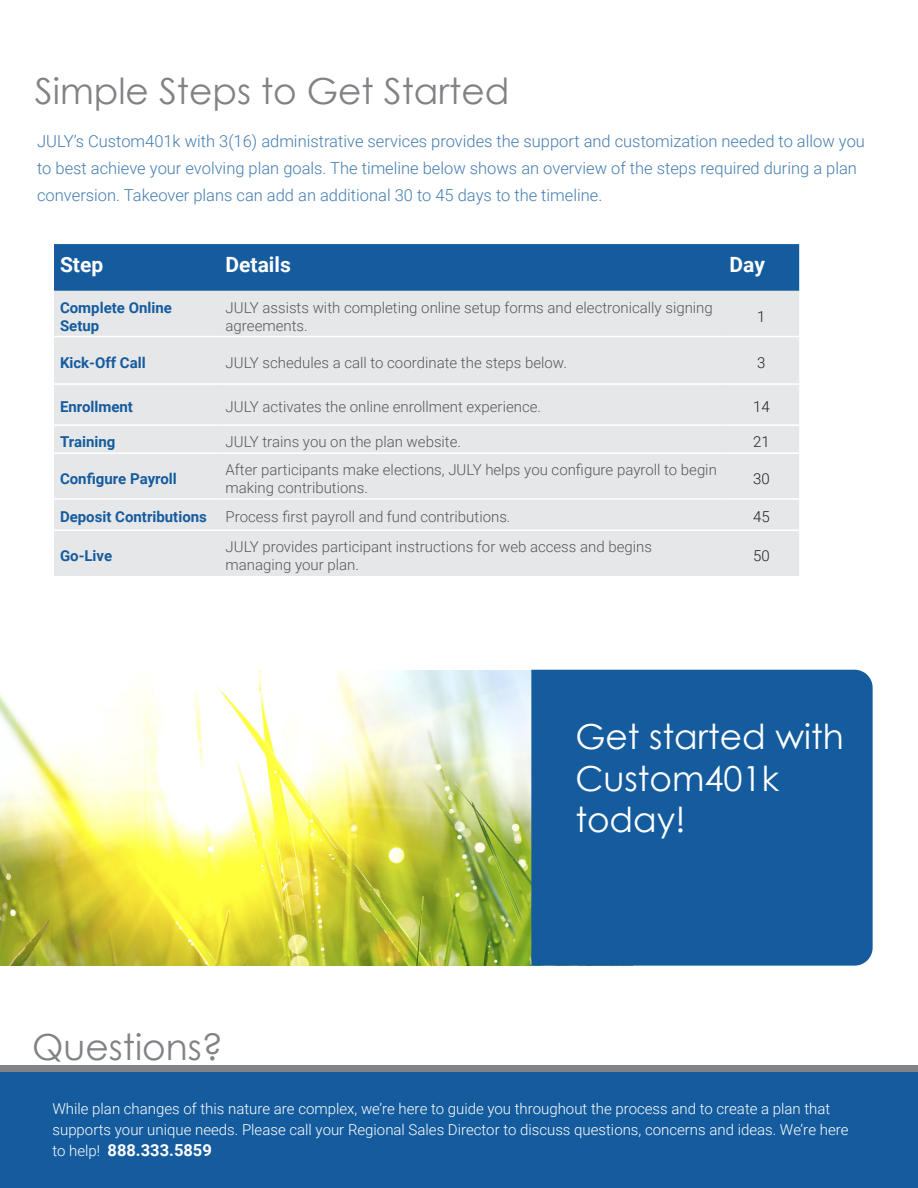
<style>
.page{position:relative;width:918px;height:1188px;background:#fff}
.page>*{position:absolute;margin:0;border:0;box-sizing:border-box;transform-origin:0 0}
.t1{font:36px "Century Gothic";color:#808285}
.t2{font:34.5px/41.4px "Century Gothic";color:#fff}
.t3{font:700 21px "Roboto";color:#fff}
.t4{font:300 16.5px/27px "Roboto";color:#447db1}
.t5{font:700 16.5px "Roboto";color:#fff}
.t6{font:300 15px/18px "Roboto";color:#57585a}
.t7{font:300 15px/21px "Roboto";color:#fff}
.t8{font:700 15px/18px "Roboto";color:#155c9e}
.t9{font:300 15px "Roboto";color:#231f20}
.s1{font-weight:300;font-size:15px}
</style>
<div class="page">
<div style="left:0;top:1071px;width:918px;height:117px;background:#155c9e"></div>
<div style="left:0;top:1065px;width:918px;height:6px;background:#808285"></div>
<img style="left:0;top:670px;width:531px;height:296px">
<div style="left:531px;top:670px;width:342px;height:296px;background:#155c9e"></div>
<div style="left:54px;top:244px;width:745px;height:47px;background:#155c9e"></div>
<div style="left:54px;top:291px;width:745px;height:285px;background:#e6e7e9"></div>
<hr style="left:54px;top:336px;width:166px;height:1px;background:#fff">
<hr style="left:54px;top:383px;width:166px;height:2px;background:#fff">
<hr style="left:54px;top:424px;width:166px;height:2px;background:#fff">
<hr style="left:54px;top:452px;width:166px;height:2px;background:#fff">
<hr style="left:54px;top:498px;width:166px;height:2px;background:#fff">
<hr style="left:54px;top:529px;width:166px;height:2px;background:#fff">
<hr style="left:220px;top:336px;width:504px;height:1px;background:#fff">
<hr style="left:724px;top:336px;width:75px;height:1px;background:#fff">
<hr style="left:220px;top:383px;width:504px;height:2px;background:#fff">
<hr style="left:724px;top:383px;width:75px;height:2px;background:#fff">
<hr style="left:220px;top:424px;width:504px;height:2px;background:#fff">
<hr style="left:724px;top:424px;width:75px;height:2px;background:#fff">
<hr style="left:220px;top:452px;width:504px;height:2px;background:#fff">
<hr style="left:724px;top:452px;width:75px;height:2px;background:#fff">
<hr style="left:220px;top:498px;width:504px;height:2px;background:#fff">
<hr style="left:724px;top:498px;width:75px;height:2px;background:#fff">
<hr style="left:220px;top:529px;width:504px;height:2px;background:#fff">
<hr style="left:724px;top:529px;width:75px;height:2px;background:#fff">
<p class="t1" style="left:35px;top:66px;width:476px">Simple Steps to Get Started</p>
<p class="t4" style="left:37px;top:127px;width:829px">JULY’s Custom401k with 3(16) administrative services provides the support and customization needed to allow you to best achieve your evolving plan goals. The timeline below shows an overview of the steps required during a plan conversion. Takeover plans can add an additional 30 to 45 days to the timeline.</p>
<p class="t3" style="left:60px;top:250px;width:45px">Step</p>
<p class="t3" style="left:226px;top:250px;width:67px">Details</p>
<p class="t3" style="left:730px;top:250px;width:37px">Day</p>
<p class="t8" style="left:60px;top:298px;width:113px">Complete Online<br>Setup</p>
<p class="t6" style="left:226px;top:298px;width:489px">JULY assists with completing online setup forms and electronically signing agreements.</p>
<p class="t9" style="left:757px;top:306px;width:10px">1</p>
<p class="t8" style="left:60px;top:353px;width:87px">Kick-Off Call</p>
<p class="t6" style="left:226px;top:353px;width:343px">JULY schedules a call to coordinate the steps below.</p>
<p class="t9" style="left:757px;top:352px;width:10px">3</p>
<p class="t8" style="left:60px;top:398px;width:75px">Enrollment</p>
<p class="t6" style="left:226px;top:398px;width:317px">JULY activates the online enrollment experience.</p>
<p class="t9" style="left:753px;top:397px;width:18px">14</p>
<p class="t8" style="left:60px;top:432px;width:57px">Training</p>
<p class="t6" style="left:226px;top:432px;width:237px">JULY trains you on the plan website.</p>
<p class="t9" style="left:753px;top:431px;width:18px">21</p>
<p class="t8" style="left:60px;top:469px;width:118px">Configure Payroll</p>
<p class="t6" style="left:226px;top:460px;width:493px">After participants make elections, JULY helps you configure payroll to begin making contributions.</p>
<p class="t9" style="left:753px;top:468px;width:18px">30</p>
<p class="t8" style="left:60px;top:508px;width:148px">Deposit Contributions</p>
<p class="t6" style="left:226px;top:508px;width:286px">Process first payroll and fund contributions.</p>
<p class="t9" style="left:753px;top:507px;width:18px">45</p>
<p class="t8" style="left:60px;top:546px;width:54px">Go-Live</p>
<p class="t6" style="left:226px;top:537px;width:428px">JULY provides participant instructions for web access and begins managing your plan.</p>
<p class="t9" style="left:753px;top:545px;width:18px">50</p>
<p class="t1" style="left:32px;top:1022px;width:192px">Questions?</p>
<p class="t2" style="left:575px;top:716px;width:270px">Get started with<br>Custom401k today!</p>
<p class="t7" style="left:53px;top:1097px;width:798px">While plan changes of this nature are complex, we’re here to guide you throughout the process and to create a plan that supports your unique needs. Please call your Regional Sales Director to discuss questions, concerns and ideas. We’re here</p>
<p class="t5" style="left:53px;top:1138px;width:161px"><span class="s1">to help!</span> 888.333.5859</p>
</div>
